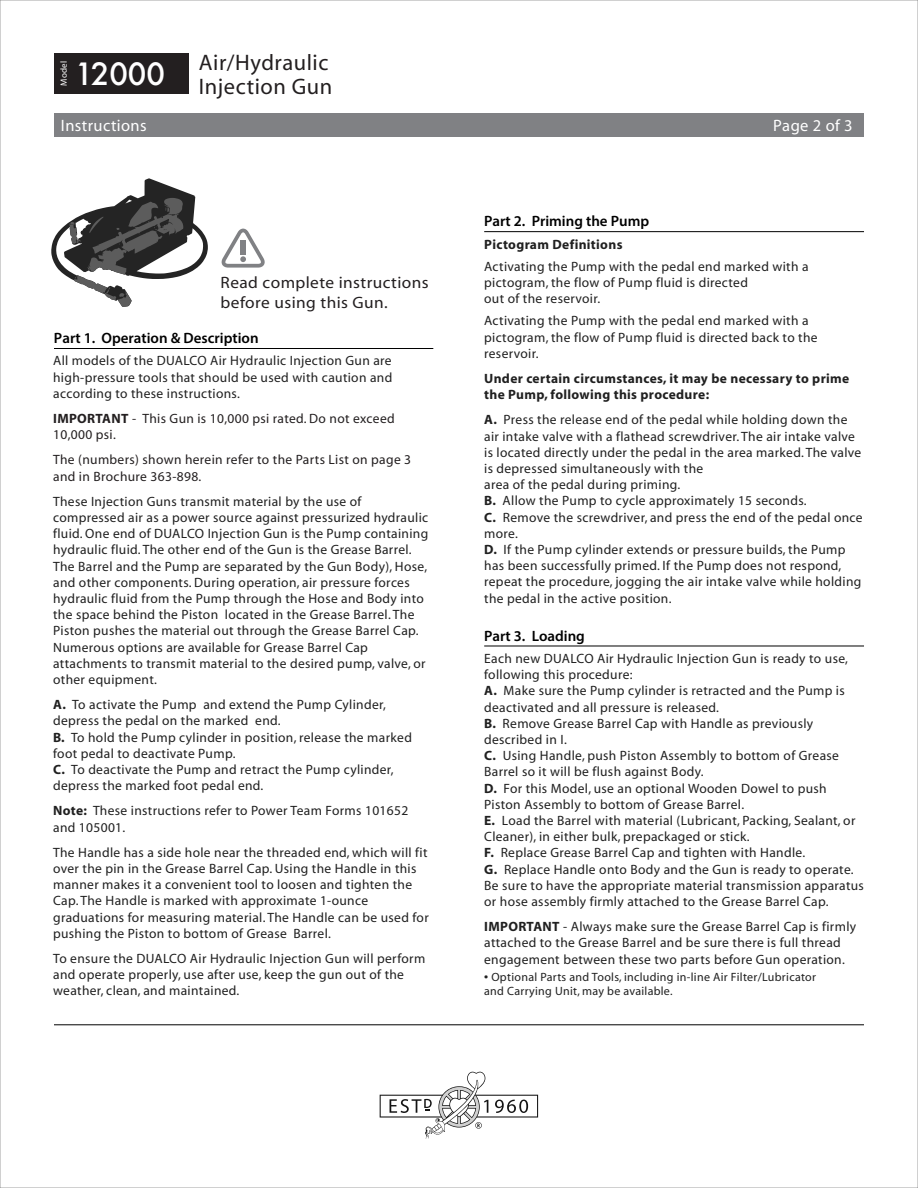
<style>
.page{position:relative;width:918px;height:1188px;background:#fff}
.page>*{position:absolute;margin:0;border:0;box-sizing:border-box;transform-origin:0 0}
.t1{font:500 30px "Futura";color:#fff}
.t2{font:22.5px/24px "Myriad";letter-spacing:.025em;color:#231f20}
.t3{font:16.5px/19.8px "Myriad";letter-spacing:.025em;color:#231f20;scale:1.05 1}
.t4{font:16.5px "Myriad";letter-spacing:.025em;color:#fff}
.t5{font:600 15px "Myriad Pro";color:#000}
.t6{font:13.5px/16.2px "Myriad";letter-spacing:.025em;color:#202020}
.t7{font:13.5px/16.2px "Myriad";letter-spacing:.025em;color:#231f20}
.t8{font:700 13.5px/16.2px "Myriad";letter-spacing:.025em;color:#202020}
.t9{font:12px/14.4px "Myriad";letter-spacing:.025em;color:#202020}
.t10{font:9px "Myriad";letter-spacing:.025em;color:#fff}
.s1{font-weight:700}
</style>
<div class="page">
<svg style="left:51px;top:178px;width:157px;height:129px"></svg>
<div style="left:54px;top:113px;width:810px;height:24px;background:#808184"></div>
<svg style="left:221px;top:229px;width:44px;height:39px"></svg>
<svg style="left:380px;top:1072px;width:158px;height:66px"></svg>
<div style="left:54px;top:53px;width:135px;height:41px;background:#231f20"></div>
<hr style="left:54px;top:348px;width:379px;height:1px;background:#000">
<hr style="left:54px;top:1024px;width:810px;height:1px;background:#000">
<hr style="left:484px;top:231px;width:380px;height:1px;background:#000">
<hr style="left:484px;top:646px;width:380px;height:1px;background:#000">
<p class="t10" style="left:59px;top:86px;width:26px;rotate:-90deg">Model</p>
<p class="t1" style="left:75px;top:53px;width:92px">12000</p>
<p class="t2" style="left:199px;top:51px;width:135px">Air/Hydraulic<br>Injection Gun</p>
<p class="t4" style="left:61px;top:117px;width:87px">Instructions</p>
<p class="t3" style="left:221px;top:273px;width:200px">Read complete instructions before using this Gun.</p>
<p class="t5" style="left:54px;top:329px;width:206px">Part 1. Operation &amp; Description</p>
<p class="t6" style="left:53px;top:353px;width:341px;text-align:justify">All models of the DUALCO Air Hydraulic Injection Gun are high-pressure tools that should be used with caution and according to these instructions.</p>
<p class="t7" style="left:53px;top:411px;width:343px"><span class="s1">IMPORTANT</span> - This Gun is 10,000 psi rated. Do not exceed<br>10,000 psi.</p>
<p class="t7" style="left:53px;top:452px;width:360px">The (numbers) shown herein refer to the Parts List on page 3 and in Brochure 363-898.</p>
<p class="t6" style="left:53px;top:494px;width:377px">These Injection Guns transmit material by the use of compressed air as a power source against pressurized hydraulic fluid. One end of DUALCO Injection Gun is the Pump containing hydraulic fluid. The other end of the Gun is the Grease Barrel.<br>The Barrel and the Pump are separated by the Gun Body), Hose, and other components. During operation, air pressure forces hydraulic fluid from the Pump through the Hose and Body into the space behind the Piston located in the Grease Barrel. The Piston pushes the material out through the Grease Barrel Cap.<br>Numerous options are available for Grease Barrel Cap attachments to transmit material to the desired pump, valve, or other equipment.</p>
<p class="t6" style="left:53px;top:697px;width:360px"><span class="s1">A.</span> To activate the Pump and extend the Pump Cylinder, depress the pedal on the marked end.<br><span class="s1">B.</span> To hold the Pump cylinder in position, release the marked foot pedal to deactivate Pump.<br><span class="s1">C.</span> To deactivate the Pump and retract the Pump cylinder, depress the marked foot pedal end.</p>
<p class="t6" style="left:53px;top:803px;width:357px"><span class="s1">Note:</span> These instructions refer to Power Team Forms 101652 and 105001.</p>
<p class="t6" style="left:53px;top:845px;width:377px">The Handle has a side hole near the threaded end, which will fit over the pin in the Grease Barrel Cap. Using the Handle in this manner makes it a convenient tool to loosen and tighten the Cap. The Handle is marked with approximate 1-ounce graduations for measuring material. The Handle can be used for pushing the Piston to bottom of Grease Barrel.</p>
<p class="t6" style="left:53px;top:951px;width:374px">To ensure the DUALCO Air Hydraulic Injection Gun will perform and operate properly, use after use, keep the gun out of the weather, clean, and maintained.</p>
<p class="t5" style="left:484px;top:212px;width:167px">Part 2. Priming the Pump</p>
<p class="t4" style="left:773px;top:117px;width:81px">Page 2 of 3</p>
<p class="t6" style="left:484px;top:234px;width:326px;line-height:22.2px"><span class="s1">Pictogram Definitions<br></span>Activating the Pump with the pedal end marked with a</p>
<p class="t6" style="left:484px;top:275px;width:265px">pictogram, the flow of Pump fluid is directed out of the reservoir.</p>
<p class="t6" style="left:484px;top:313px;width:335px">Activating the Pump with the pedal end marked with a pictogram, the flow of Pump fluid is directed back to the reservoir.</p>
<p class="t8" style="left:484px;top:371px;width:367px">Under certain circumstances, it may be necessary to prime the Pump, following this procedure:</p>
<p class="t6" style="left:484px;top:412px;width:380px"><span class="s1">A.</span> Press the release end of the pedal while holding down the air intake valve with a flathead screwdriver. The air intake valve is located directly under the pedal in the area marked. The valve is depressed simultaneously with the<br>area of the pedal during priming.<br><span class="s1">B.</span> Allow the Pump to cycle approximately 15 seconds.<br><span class="s1">C.</span> Remove the screwdriver, and press the end of the pedal once more.<br><span class="s1">D.</span> If the Pump cylinder extends or pressure builds, the Pump has been successfully primed. If the Pump does not respond, repeat the procedure, jogging the air intake valve while holding the pedal in the active position.</p>
<p class="t5" style="left:484px;top:626px;width:102px">Part 3. Loading</p>
<p class="t6" style="left:484px;top:651px;width:381px">Each new DUALCO Air Hydraulic Injection Gun is ready to use, following this procedure:<br><span class="s1">A.</span> Make sure the Pump cylinder is retracted and the Pump is deactivated and all pressure is released.<br><span class="s1">B.</span> Remove Grease Barrel Cap with Handle as previously described in I.<br><span class="s1">C.</span> Using Handle, push Piston Assembly to bottom of Grease Barrel so it will be flush against Body.<br><span class="s1">D.</span> For this Model, use an optional Wooden Dowel to push Piston Assembly to bottom of Grease Barrel.<br><span class="s1">E.</span> Load the Barrel with material (Lubricant, Packing, Sealant, or Cleaner), in either bulk, prepackaged or stick.<br><span class="s1">F.</span> Replace Grease Barrel Cap and tighten with Handle.<br><span class="s1">G.</span> Replace Handle onto Body and the Gun is ready to operate.<br>Be sure to have the appropriate material transmission apparatus or hose assembly firmly attached to the Grease Barrel Cap.</p>
<p class="t6" style="left:484px;top:919px;width:374px"><span class="s1">IMPORTANT</span> - Always make sure the Grease Barrel Cap is firmly attached to the Grease Barrel and be sure there is full thread engagement between these two parts before Gun operation.</p>
<p class="t9" style="left:484px;top:970px;width:333px"><span class="s1">•</span> Optional Parts and Tools, including in-line Air Filter/Lubricator and Carrying Unit, may be available.</p>
</div>
